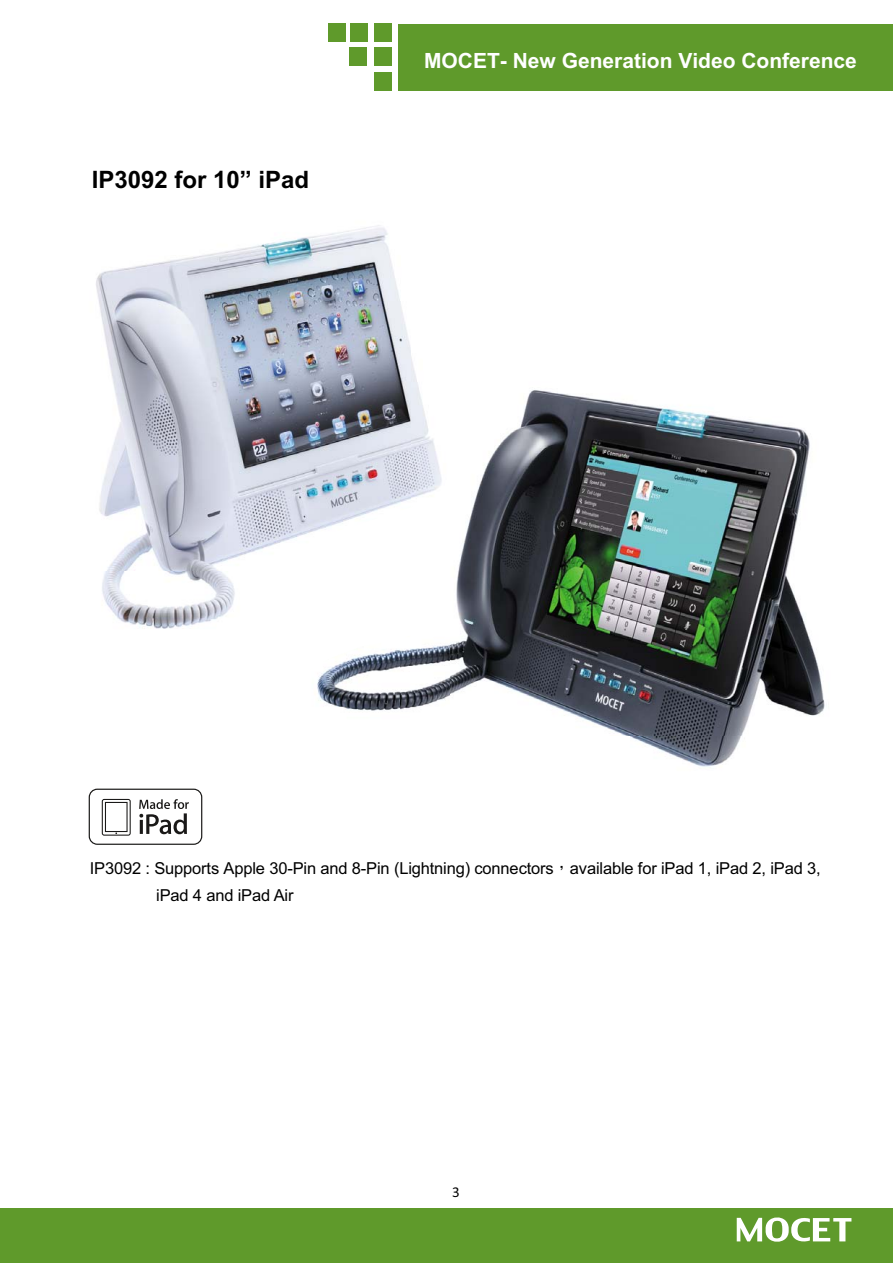
<style>
.page{position:relative;width:893px;height:1263px;background:#fff}
.page>*{position:absolute;margin:0;border:0;box-sizing:border-box;transform-origin:0 0}
.t1{font:700 24px "Arial";color:#000}
.t2{font:700 21px "Arial";color:#fff}
.t3{font:16.5px/27px "Arial";letter-spacing:-.01em;color:#000}
.t4{font:15px "Calibri";color:#000}
.s1{font-family:"DF Hei Std W5 E Ten B5 H"}
</style>
<div class="page">
<svg style="left:89px;top:789px;width:113px;height:56px"></svg>
<img style="left:96px;top:225px;width:315px;height:347px">
<img style="left:411px;top:357px;width:31px;height:141px">
<img style="left:102px;top:572px;width:133px;height:57px">
<img style="left:450px;top:390px;width:375px;height:347px">
<img style="left:398px;top:511px;width:52px;height:199px">
<img style="left:317px;top:638px;width:82px;height:73px">
<img style="left:631px;top:737px;width:110px;height:30px">
<div style="left:398px;top:24px;width:495px;height:66px;background:#5f9a2b"></div>
<div style="left:0;top:1208px;width:893px;height:55px;background:#5f9a2b"></div>
<div style="left:374px;top:23px;width:18px;height:19px;background:#5f9a2b"></div>
<div style="left:350px;top:23px;width:18px;height:19px;background:#5f9a2b"></div>
<div style="left:328px;top:23px;width:18px;height:19px;background:#5f9a2b"></div>
<div style="left:374px;top:72px;width:18px;height:19px;background:#5f9a2b"></div>
<div style="left:374px;top:47px;width:18px;height:19px;background:#5f9a2b"></div>
<div style="left:349px;top:47px;width:18px;height:19px;background:#5f9a2b"></div>
<svg style="left:737px;top:1217px;width:114px;height:25px"></svg>
<h1 class="t1" style="left:92px;top:171px;width:219px">IP3092 for 10” iPad</h1>
<p class="t2" style="left:424px;top:53px;width:434px">MOCET- New Generation Video Conference</p>
<p class="t3" style="left:156px;top:856px;width:666px;text-indent:-66px">IP3092 : Supports Apple 30-Pin and 8-Pin (Lightning) connectors<span class="s1">，</span>available for iPad 1, iPad 2, iPad 3, iPad 4 and iPad Air</p>
<p class="t4" style="left:452px;top:1183px;width:9px">3</p>
</div>
